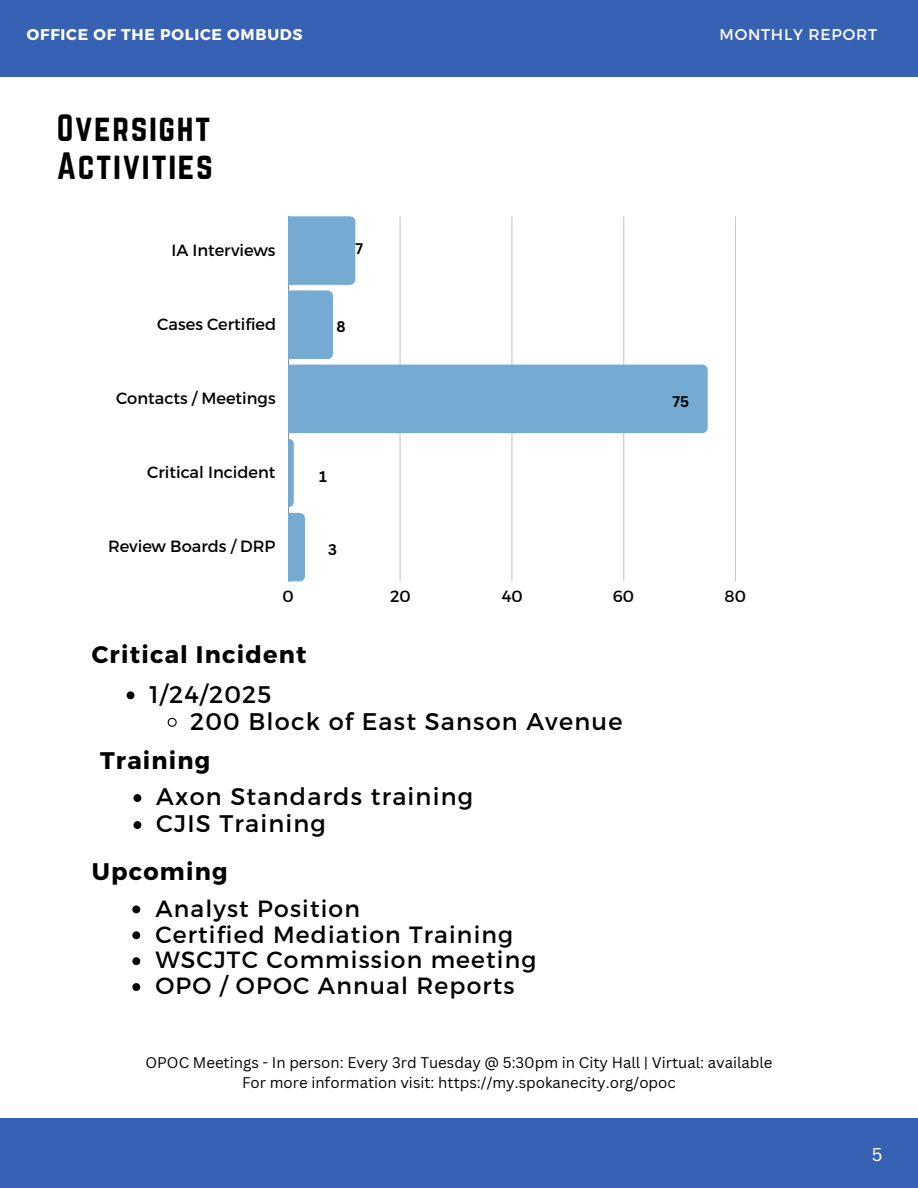
<style>
.page{position:relative;width:918px;height:1188px;background:#fff}
.page>*{position:absolute;margin:0;border:0;box-sizing:border-box;transform-origin:0 0}
.t1{font:33.3px/38.2px "Norwester";letter-spacing:.05em;color:#000}
.t2{font:24px "Montserrat";letter-spacing:.05em;color:#000}
.t3{font:700 24px "Montserrat";letter-spacing:.05em;color:#000}
.t4{font:23.4px "Montserrat";letter-spacing:.05em;color:#000}
.t5{font:18px "Canva Sans";color:#fff}
.t6{font:16.2px "Montserrat";color:#000}
.t7{font:700 15.6px "Montserrat";letter-spacing:.05em;color:#fff}
.t8{font:15.6px "Montserrat";letter-spacing:.05em;color:#fff}
.t9{font:15px "Canva Sans";color:#000}
.t10{font:700 15px "Canva Sans";color:#000}
</style>
<div class="page">
<div style="left:0;top:0;width:918px;height:77px;background:#3761b3"></div>
<div style="left:0;top:1118px;width:918px;height:70px;background:#3761b3"></div>
<hr style="left:288px;top:216px;width:1px;height:365px;background:#000;opacity:.6">
<hr style="left:400px;top:216px;width:1px;height:365px;background:#dbdbdb">
<hr style="left:512px;top:216px;width:1px;height:365px;background:#e4e4e4">
<hr style="left:623px;top:216px;width:1px;height:365px;background:#d2d2d2">
<hr style="left:735px;top:216px;width:1px;height:365px;background:#c9c9c9">
<svg style="left:288px;top:216px;width:67px;height:143px"></svg>
<div style="left:288px;top:365px;width:420px;height:68px;background:#75aad2"></div>
<svg style="left:288px;top:439px;width:6px;height:68px"></svg>
<svg style="left:288px;top:513px;width:17px;height:68px"></svg>
<svg style="left:134px;top:794px;width:7px;height:8px"></svg>
<svg style="left:134px;top:821px;width:7px;height:8px"></svg>
<svg style="left:132px;top:905px;width:8px;height:8px"></svg>
<svg style="left:132px;top:931px;width:8px;height:8px"></svg>
<svg style="left:132px;top:957px;width:8px;height:8px"></svg>
<svg style="left:132px;top:983px;width:8px;height:8px"></svg>
<svg style="left:127px;top:691px;width:7px;height:8px"></svg>
<svg style="left:167px;top:717px;width:10px;height:10px"></svg>
<h4 class="t7" style="left:27px;top:25px;width:277px">OFFICE OF THE POLICE OMBUDS</h4>
<p class="t8" style="left:720px;top:25px;width:159px">MONTHLY REPORT</p>
<p class="t1" style="left:57px;top:108px;width:158px">Oversight<br>Activities</p>
<p class="t6" style="left:171px;top:239px;width:106px">IA Interviews</p>
<p class="t10" style="left:355px;top:238px;width:9px">7</p>
<p class="t6" style="left:157px;top:313px;width:120px">Cases Certifi ed</p>
<p class="t10" style="left:337px;top:315px;width:11px">8</p>
<p class="t6" style="left:116px;top:388px;width:161px">Contacts / Meetings</p>
<p class="t10" style="left:672px;top:391px;width:18px">75</p>
<p class="t6" style="left:147px;top:462px;width:130px">Critical Incident</p>
<h2 class="t10" style="left:319px;top:466px;width:9px">1</h2>
<p class="t6" style="left:108px;top:536px;width:169px">Review Boards / DRP</p>
<p class="t10" style="left:328px;top:539px;width:10px">3</p>
<p class="t6" style="left:283px;top:585px;width:13px">0</p>
<p class="t6" style="left:390px;top:585px;width:22px">20</p>
<p class="t6" style="left:502px;top:585px;width:22px">40</p>
<p class="t6" style="left:613px;top:585px;width:23px">60</p>
<p class="t6" style="left:725px;top:585px;width:23px">80</p>
<h2 class="t3" style="left:92px;top:639px;width:216px">Critical Incident</h2>
<p class="t2" style="left:149px;top:679px;width:123px">1/24/2025</p>
<p class="t2" style="left:190px;top:706px;width:434px">200 Block of East Sanson Avenue</p>
<p class="t3" style="left:100px;top:745px;width:112px">Training</p>
<p class="t2" style="left:156px;top:781px;width:318px">Axon Standards training</p>
<h2 class="t2" style="left:156px;top:808px;width:171px">CJIS Training</h2>
<h1 class="t3" style="left:92px;top:856px;width:137px">Upcoming</h1>
<p class="t4" style="left:155px;top:893px;width:206px">Analyst Position</p>
<p class="t4" style="left:155px;top:919px;width:359px">Certified Mediation Training</p>
<h2 class="t4" style="left:155px;top:945px;width:383px">WSCJTC Commission meeting</h2>
<p class="t4" style="left:155px;top:971px;width:361px">OPO / OPOC Annual Reports</p>
<p class="t9" style="left:145px;top:1052px;width:629px">OPOC Meetings - In person: Every 3rd Tuesday @ 5:30pm in City Hall | Virtual: available</p>
<p class="t9" style="left:242px;top:1072px;width:435px">For more information visit: https://my.spokanecity.org/opoc</p>
<h5 class="t5" style="left:872px;top:1142px;width:12px">5</h5>
</div>
